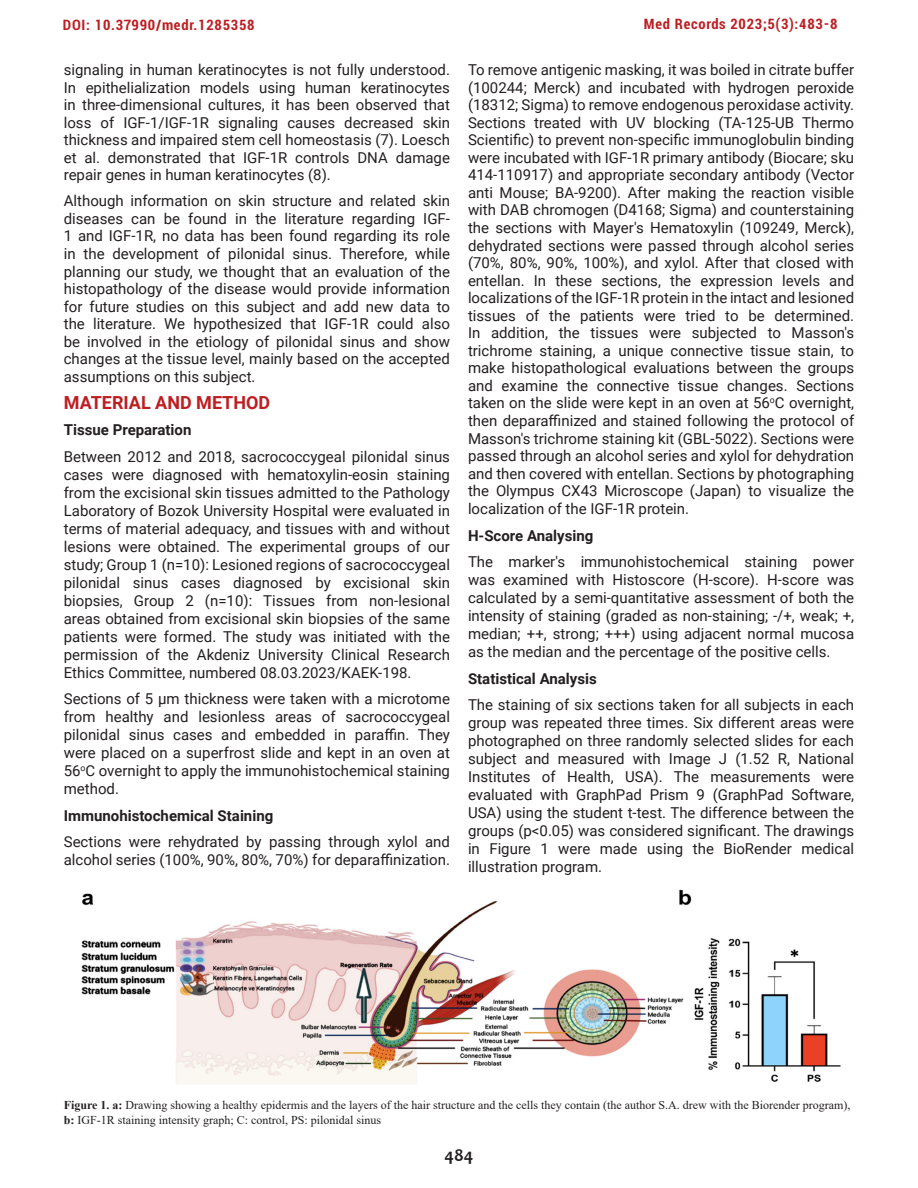
<style>
.page{position:relative;width:918px;height:1188px;background:#fff}
.page>*{position:absolute;margin:0;border:0;box-sizing:border-box;transform-origin:0 0}
.t1{font:700 18px "Roboto";color:#bd1e22}
.t2{font:700 18px "Candara";color:#231f20}
.t3{font:15px/17.5px "Roboto";color:#231f20;text-align:justify}
.t4{font:700 15px "Roboto";color:#231f20}
.t5{font:700 condensed 15px "Roboto";letter-spacing:.05em;color:#bd1e22}
.t6{font:12px/15px "Times New Roman";color:#231f20}
.s1{font-weight:700}
</style>
<div class="page">
<img style="left:81px;top:889px;width:760px;height:195px">
<p class="t5" style="left:63px;top:14px;width:193px">DOI: 10.37990/medr.1285358</p>
<p class="t5" style="left:644px;top:14px;width:195px">Med Records 2023;5(3):483-8</p>
<p class="t3" style="left:64px;top:60px;width:388px">signaling in human keratinocytes is not fully understood.<br>In epithelialization models using human keratinocytes in three-dimensional cultures, it has been observed that loss of IGF-1/IGF-1R signaling causes decreased skin thickness and impaired stem cell homeostasis (7). Loesch et al. demonstrated that IGF-1R controls DNA damage repair genes in human keratinocytes (8).</p>
<p class="t3" style="left:64px;top:192px;width:388px">Although information on skin structure and related skin diseases can be found in the literature regarding IGF-1 and IGF-1R, no data has been found regarding its role in the development of pilonidal sinus. Therefore, while planning our study, we thought that an evaluation of the histopathology of the disease would provide information for future studies on this subject and add new data to the literature. We hypothesized that IGF-1R could also be involved in the etiology of pilonidal sinus and show changes at the tissue level, mainly based on the accepted assumptions on this subject.</p>
<p class="t1" style="left:64px;top:390px;width:208px">MATERIAL AND METHOD</p>
<p class="t4" style="left:64px;top:420px;width:129px">Tissue Preparation</p>
<p class="t3" style="left:64px;top:447px;width:388px;line-height:18px">Between 2012 and 2018, sacrococcygeal pilonidal sinus cases were diagnosed with hematoxylin-eosin staining from the excisional skin tissues admitted to the Pathology Laboratory of Bozok University Hospital were evaluated in terms of material adequacy, and tissues with and without lesions were obtained. The experimental groups of our study; Group 1 (n=10): Lesioned regions of sacrococcygeal pilonidal sinus cases diagnosed by excisional skin biopsies, Group 2 (n=10): Tissues from non-lesional areas obtained from excisional skin biopsies of the same patients were formed. The study was initiated with the permission of the Akdeniz University Clinical Research Ethics Committee, numbered 08.03.2023/KAEK-198.</p>
<p class="t3" style="left:64px;top:689px;width:388px;line-height:18px">Sections of 5 µm thickness were taken with a microtome from healthy and lesionless areas of sacrococcygeal pilonidal sinus cases and embedded in paraffin. They were placed on a superfrost slide and kept in an oven at 56<sup>o</sup>C overnight to apply the immunohistochemical staining method.</p>
<p class="t4" style="left:64px;top:805px;width:211px">Immunohistochemical Staining</p>
<p class="t3" style="left:64px;top:832px;width:388px;line-height:18px">Sections were rehydrated by passing through xylol and alcohol series (100%, 90%, 80%, 70%) for deparaffinization.</p>
<p class="t3" style="left:468px;top:60px;width:388px">To remove antigenic masking, it was boiled in citrate buffer (100244; Merck) and incubated with hydrogen peroxide (18312; Sigma) to remove endogenous peroxidase activity.<br>Sections treated with UV blocking (TA-125-UB Thermo Scientific) to prevent non-specific immunoglobulin binding were incubated with IGF-1R primary antibody (Biocare; sku 414-110917) and appropriate secondary antibody (Vector anti Mouse; BA-9200). After making the reaction visible with DAB chromogen (D4168; Sigma) and counterstaining the sections with Mayer's Hematoxylin (109249, Merck), dehydrated sections were passed through alcohol series (70%, 80%, 90%, 100%), and xylol. After that closed with entellan. In these sections, the expression levels and localizations of the IGF-1R protein in the intact and lesioned tissues of the patients were tried to be determined.<br>In addition, the tissues were subjected to Masson's trichrome staining, a unique connective tissue stain, to make histopathological evaluations between the groups and examine the connective tissue changes. Sections taken on the slide were kept in an oven at 56<sup>o</sup>C overnight, then deparaffinized and stained following the protocol of Masson's trichrome staining kit (GBL-5022). Sections were passed through an alcohol series and xylol for dehydration and then covered with entellan. Sections by photographing the Olympus CX43 Microscope (Japan) to visualize the localization of the IGF-1R protein.</p>
<p class="t4" style="left:468px;top:525px;width:127px">H-Score Analysing</p>
<p class="t3" style="left:468px;top:552px;width:388px;line-height:18px">The marker's immunohistochemical staining power was examined with Histoscore (H-score). H-score was calculated by a semi-quantitative assessment of both the intensity of staining (graded as non-staining; -/+, weak; +, median; ++, strong; +++) using adjacent normal mucosa as the median and the percentage of the positive cells.</p>
<p class="t4" style="left:468px;top:668px;width:130px">Statistical Analysis</p>
<p class="t3" style="left:468px;top:695px;width:388px;line-height:18px">The staining of six sections taken for all subjects in each group was repeated three times. Six different areas were photographed on three randomly selected slides for each subject and measured with Image J (1.52 R, National Institutes of Health, USA). The measurements were evaluated with GraphPad Prism 9 (GraphPad Software, USA) using the student t-test. The difference between the groups (p&lt;0.05) was considered significant. The drawings in Figure 1 were made using the BioRender medical illustration program.</p>
<p class="t6" style="left:64px;top:1097px;width:788px"><span class="s1">Figure 1. a:</span> Drawing showing a healthy epidermis and the layers of the hair structure and the cells they contain (the author S.A. drew with the Biorender program), <span class="s1">b:</span> IGF-1R staining intensity graph; C: control, PS: pilonidal sinus</p>
<p class="t2" style="left:444px;top:1143px;width:30px">484</p>
</div>
